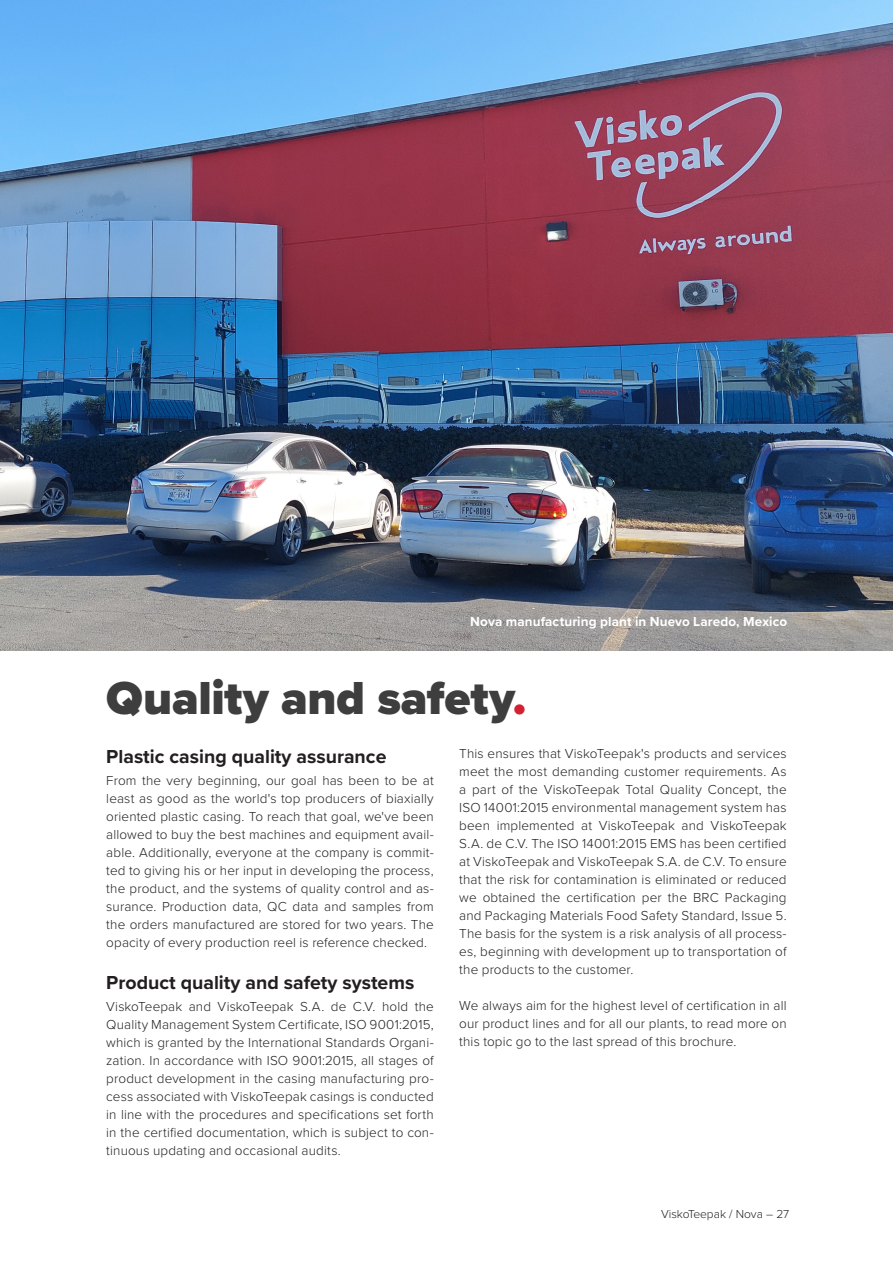
<style>
.page{position:relative;width:893px;height:1263px;background:#fff}
.page>*{position:absolute;margin:0;border:0;box-sizing:border-box;transform-origin:0 0}
.headline{font:900 48px "Proxima Nova";letter-spacing:-.005em;color:#3e3e3f}
.sub_healdine_1{font:700 19.5px "Proxima Nova";color:#231f20}
.bodytext{font:300 13.5px/18px "Proxima Nova";letter-spacing:.01em;color:#231f20;text-align:justify}
.Content{font:700 13.5px "Proxima Nova";letter-spacing:.01em;color:#fff}
.t1{font:300 12px "Proxima Nova";color:#231f20}
.s1{color:#d42131}
</style>
<div class="page">
<img style="left:0;top:0;width:893px;height:651px">
<p class="Content" style="left:470px;top:612px;width:318px">Nova manufacturing plant in Nuevo Laredo, Mexico</p>
<p class="headline" style="left:106px;top:662px;width:422px">Quality and safety<span class="s1">.</span></p>
<p class="sub_healdine_1" style="left:106px;top:742px;width:282px">Plastic casing quality assurance</p>
<p class="bodytext" style="left:106px;top:771px;width:329px">From the very beginning, our goal has been to be at least as good as the world's top producers of biaxially oriented plastic casing. To reach that goal, we've been allowed to buy the best machines and equipment avail&shy;able. Additionally, everyone at the company is commit&shy;ted to giving his or her input in developing the process, the product, and the systems of quality control and as&shy;surance. Production data, QC data and samples from the orders manufactured are stored for two years. The opacity of every production reel is reference checked.</p>
<p class="sub_healdine_1" style="left:106px;top:967px;width:309px">Product quality and safety systems</p>
<p class="bodytext" style="left:106px;top:997px;width:329px">ViskoTeepak and ViskoTeepak S.A. de C.V. hold the Quality Management System Certificate, ISO 9001:2015, which is granted by the International Standards Organi&shy;zation. In accordance with ISO 9001:2015, all stages of product development in the casing manufacturing pro&shy;cess associated with ViskoTeepak casings is conducted in line with the procedures and specifications set forth in the certified documentation, which is subject to con&shy;tinuous updating and occasional audits.</p>
<p class="bodytext" style="left:459px;top:743px;width:329px">This ensures that ViskoTeepak's products and services meet the most demanding customer requirements. As a part of the ViskoTeepak Total Quality Concept, the ISO 14001:2015 environmental management system has been implemented at ViskoTeepak and ViskoTeepak S.A. de C.V. The ISO 14001:2015 EMS has been certified at ViskoTeepak and ViskoTeepak S.A. de C.V. To ensure that the risk for contamination is eliminated or reduced we obtained the certification per the BRC Packaging and Packaging Materials Food Safety Standard, Issue 5.<br>The basis for the system is a risk analysis of all process&shy;es, beginning with development up to transportation of the products to the customer.</p>
<p class="bodytext" style="left:459px;top:995px;width:329px">We always aim for the highest level of certification in all our product lines and for all our plants, to read more on this topic go to the last spread of this brochure.</p>
<p class="t1" style="left:661px;top:1205px;width:130px">ViskoTeepak / Nova – 27</p>
</div>
